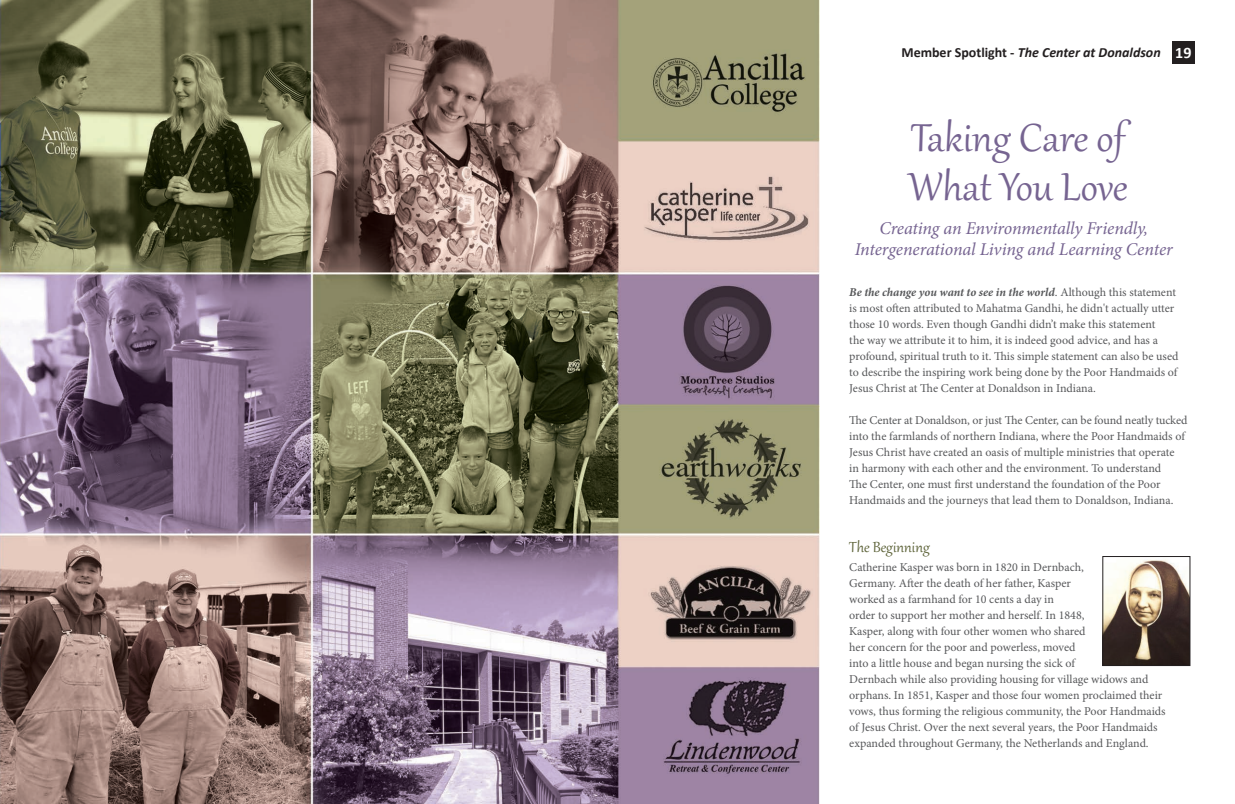
<style>
.page{position:relative;width:1235px;height:804px;background:#fff}
.page>*{position:absolute;margin:0;border:0;box-sizing:border-box;transform-origin:0 0}
.t1{font:48px/49px "Gabriola";color:#766491}
.t2{font:italic 18px/21px "Minion Pro";letter-spacing:-.01em;color:#766491;text-align:center}
.t3{font:18px "Gabriola";color:#5b6136}
.t4{font:700 16px "Calibri";color:#fff}
.t5{font:italic 700 14px "Calibri";color:#231f20}
.t6{font:12px/16px "Minion Pro";letter-spacing:-.005em;color:#57585a}
.s1{font-style:normal}
.s2{font-weight:700;font-style:italic}
</style>
<div class="page">
<img style="left:0;top:0;width:819px;height:804px">
<div style="left:1172px;top:42px;width:22px;height:22px;background:#231f20"></div>
<img style="left:1104px;top:559px;width:84px;height:105px">
<div style="left:1102px;top:556px;width:88px;height:110px;border:1px solid #231f20"></div>
<p class="t5" style="left:901px;top:44px;width:261px"><span class="s1">Member Spotlight -</span> The Center at Donaldson</p>
<p class="t4" style="left:1175px;top:42px;width:18px">19</p>
<p class="t1" style="left:908px;top:109px;width:221px">Taking Care of<br>What You Love</p>
<p class="t2" style="left:855px;top:218px;width:319px">Creating an Environmentally Friendly,<br>Intergenerational Living and Learning Center</p>
<p class="t6" style="left:849px;top:284px;width:331px"><span class="s2">Be the change you want to see in the world</span>. Although this statement is most often attributed to Mahatma Gandhi, he didn't actually utter those 10 words. Even though Gandhi didn’t make this statement<br>the way we attribute it to him, it is indeed good advice, and has a profound, spiritual truth to it. This simple statement can also be used to describe the inspiring work being done by the Poor Handmaids of Jesus Christ at The Center at Donaldson in Indiana.</p>
<p class="t6" style="left:849px;top:412px;width:340px">The Center at Donaldson, or just The Center, can be found neatly tucked into the farmlands of northern Indiana, where the Poor Handmaids of Jesus Christ have created an oasis of multiple ministries that operate<br>in harmony with each other and the environment. To understand<br>The Center, one must first understand the foundation of the Poor Handmaids and the journeys that lead them to Donaldson, Indiana.</p>
<p class="t3" style="left:849px;top:535px;width:82px">The Beginning</p>
<p class="t6" style="left:849px;top:559px;width:318px">Catherine Kasper was born in 1820 in Dernbach,<br>Germany. After the death of her father, Kasper<br>worked as a farmhand for 10 cents a day in<br>order to support her mother and herself. In 1848,<br>Kasper, along with four other women who shared<br>her concern for the poor and powerless, moved<br>into a little house and began nursing the sick of<br>Dernbach while also providing housing for village widows and orphans. In 1851, Kasper and those four women proclaimed their vows, thus forming the religious community, the Poor Handmaids of Jesus Christ. Over the next several years, the Poor Handmaids expanded throughout Germany, the Netherlands and England.</p>
</div>
